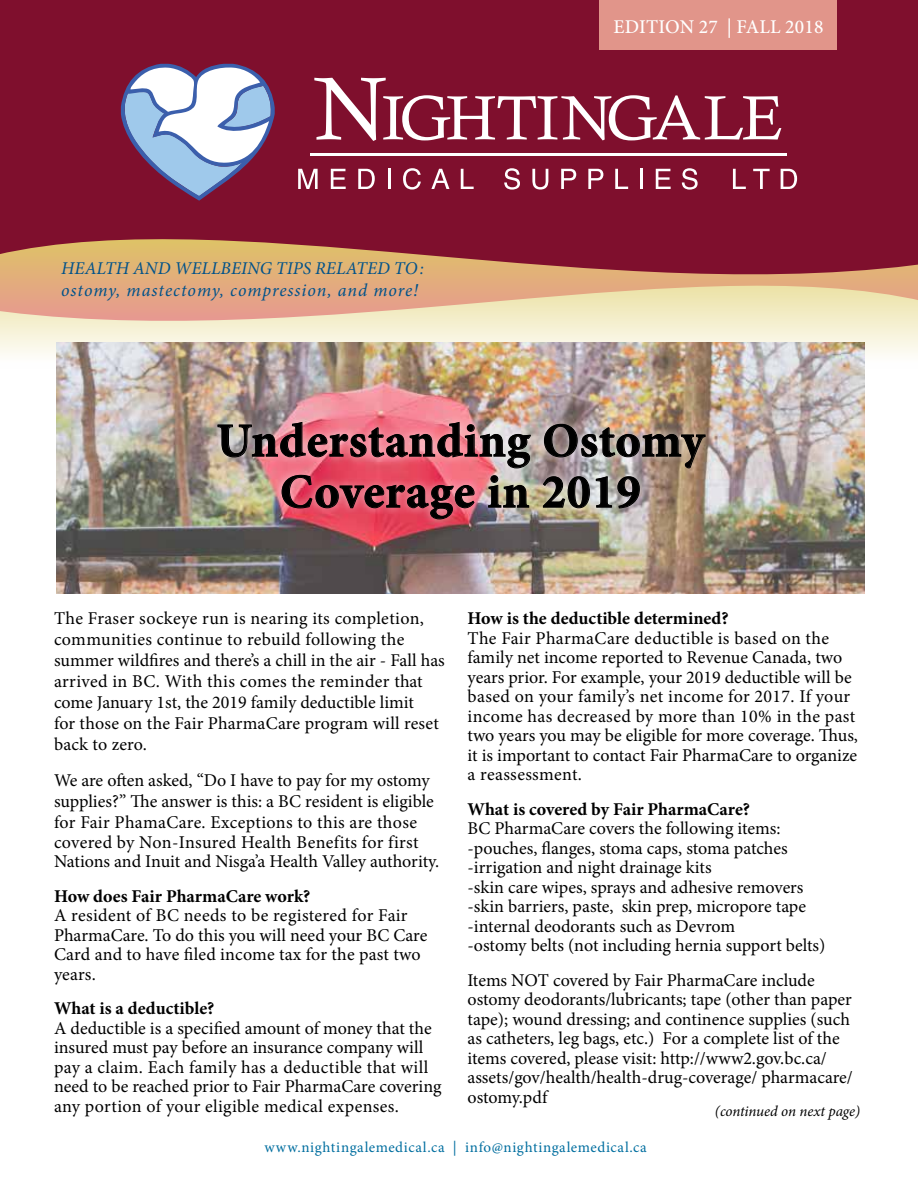
<style>
.page{position:relative;width:918px;height:1188px;background:#fff}
.page>*{position:absolute;margin:0;border:0;box-sizing:border-box;transform-origin:0 0}
.t1{font:700 48px/51px "Minion Pro";letter-spacing:.02em;color:#000;text-align:center}
.t2{font:500 19.5px "Minion Pro";letter-spacing:.01em;color:#fff}
.t3{font:18px/19.5px "Minion Pro";color:#000}
.t4{font:700 18px "Minion Pro";color:#000}
.t5{font:italic 18px/21.6px "Minion Pro";letter-spacing:.04em;color:#00528a}
.t6{font:15px "Minion Pro";letter-spacing:.045em;color:#006e9f}
.t7{font:italic 15px "Minion Pro";letter-spacing:-.005em;color:#000}
</style>
<div class="page">
<svg style="left:0;top:313px;width:918px;height:42px"></svg>
<svg style="left:0;top:0;width:918px;height:313px;fill:#7f0f2d"></svg>
<svg style="left:314px;top:78px;width:467px;height:63px"></svg>
<svg style="left:298px;top:169px;width:20px;height:20px"></svg>
<svg style="left:331px;top:169px;width:15px;height:20px"></svg>
<svg style="left:358px;top:169px;width:17px;height:20px"></svg>
<hr style="left:388px;top:169px;width:3px;height:20px;background:#fff">
<svg style="left:403px;top:168px;width:18px;height:22px"></svg>
<svg style="left:431px;top:169px;width:18px;height:20px"></svg>
<svg style="left:461px;top:169px;width:13px;height:20px"></svg>
<svg style="left:504px;top:168px;width:16px;height:22px"></svg>
<svg style="left:532px;top:169px;width:16px;height:21px"></svg>
<svg style="left:561px;top:169px;width:15px;height:20px"></svg>
<svg style="left:588px;top:169px;width:15px;height:20px"></svg>
<svg style="left:615px;top:169px;width:13px;height:20px"></svg>
<hr style="left:640px;top:169px;width:3px;height:20px;background:#fff">
<svg style="left:656px;top:169px;width:15px;height:20px"></svg>
<svg style="left:682px;top:168px;width:16px;height:22px"></svg>
<svg style="left:733px;top:169px;width:13px;height:20px"></svg>
<svg style="left:753px;top:169px;width:17px;height:20px"></svg>
<svg style="left:781px;top:169px;width:16px;height:20px"></svg>
<hr style="left:311px;top:153px;width:476px;height:3px;background:#fff">
<svg style="left:121px;top:64px;width:154px;height:137px"></svg>
<div style="left:589px;top:0;width:296px;height:50px;background:#7f0f2d"></div>
<div style="left:599px;top:0;width:238px;height:50px;background:#e1958a"></div>
<img style="left:56px;top:343px;width:809px;height:251px">
<div style="left:209px;top:414px;width:505px;height:114px;background:#fff;opacity:.75"></div>
<img style="left:217px;top:422px;width:314px;height:47px">
<img style="left:544px;top:424px;width:162px;height:45px">
<svg style="left:281px;top:475px;width:194px;height:45px"></svg>
<svg style="left:488px;top:475px;width:41px;height:33px"></svg>
<svg style="left:543px;top:476px;width:47px;height:33px"></svg>
<svg style="left:596px;top:476px;width:44px;height:33px"></svg>
<p class="t5" style="left:61px;top:258px;width:364px">HEALTH AND WELLBEING TIPS RELATED TO : ostomy, mastectomy, compression, and more!</p>
<p class="t2" style="left:613px;top:14px;width:212px">EDITION 27 | FALL 2018</p>
<h1 class="t1" style="left:217px;top:415px;width:489px">Understanding Ostomy<br>Coverage in 2019</h1>
<p class="t3" style="left:54px;top:608px;width:392px;line-height:21px">The Fraser sockeye run is nearing its completion, communities continue to rebuild following the summer wildfires and there’s a chill in the air - Fall has arrived in BC. With this comes the reminder that come January 1st, the 2019 family deductible limit<br>for those on the Fair PharmaCare program will reset back to zero.</p>
<p class="t3" style="left:54px;top:771px;width:387px;line-height:20.2px">We are often asked, “Do I have to pay for my ostomy supplies?” The answer is this: a BC resident is eligible for Fair PhamaCare. Exceptions to this are those covered by Non-Insured Health Benefits for first Nations and Inuit and Nisga’a Health Valley authority.</p>
<p class="t4" style="left:54px;top:883px;width:258px">How does Fair PharmaCare work?</p>
<p class="t3" style="left:54px;top:906px;width:375px">A resident of BC needs to be registered for Fair PharmaCare. To do this you will need your BC Care Card and to have filed income tax for the past two years.</p>
<p class="t4" style="left:54px;top:996px;width:162px">What is a deductible?</p>
<p class="t3" style="left:54px;top:1018px;width:389px">A deductible is a specified amount of money that the insured must pay before an insurance company will pay a claim. Each family has a deductible that will need to be reached prior to Fair PharmaCare covering any portion of your eligible medical expenses.</p>
<p class="t4" style="left:468px;top:606px;width:263px">How is the deductible determined?</p>
<p class="t3" style="left:468px;top:628px;width:392px">The Fair PharmaCare deductible is based on the family net income reported to Revenue Canada, two years prior. For example, your 2019 deductible will be based on your family’s net income for 2017. If your income has decreased by more than 10% in the past two years you may be eligible for more coverage. Thus, it is important to contact Fair PharmaCare to organize a reassessment.</p>
<p class="t4" style="left:468px;top:796px;width:284px">What is covered by Fair PharmaCare?</p>
<p class="t3" style="left:468px;top:819px;width:359px">BC PharmaCare covers the following items: -pouches, flanges, stoma caps, stoma patches -irrigation and night drainage kits<br>-skin care wipes, sprays and adhesive removers -skin barriers, paste, skin prep, micropore tape -internal deodorants such as Devrom<br>-ostomy belts (not including hernia support belts)</p>
<p class="t3" style="left:468px;top:970px;width:387px">Items NOT covered by Fair PharmaCare include ostomy deodorants/lubricants; tape (other than paper tape); wound dressing; and continence supplies (such as catheters, leg bags, etc.) For a complete list of the items covered, please visit: http://www2.gov.bc.ca/ assets/gov/health/health-drug-coverage/ pharmacare/ ostomy.pdf</p>
<p class="t7" style="left:715px;top:1101px;width:147px">(continued on next page)</p>
<p class="t6" style="left:265px;top:1137px;width:384px">www.nightingalemedical.ca | info@nightingalemedical.ca</p>
</div>
